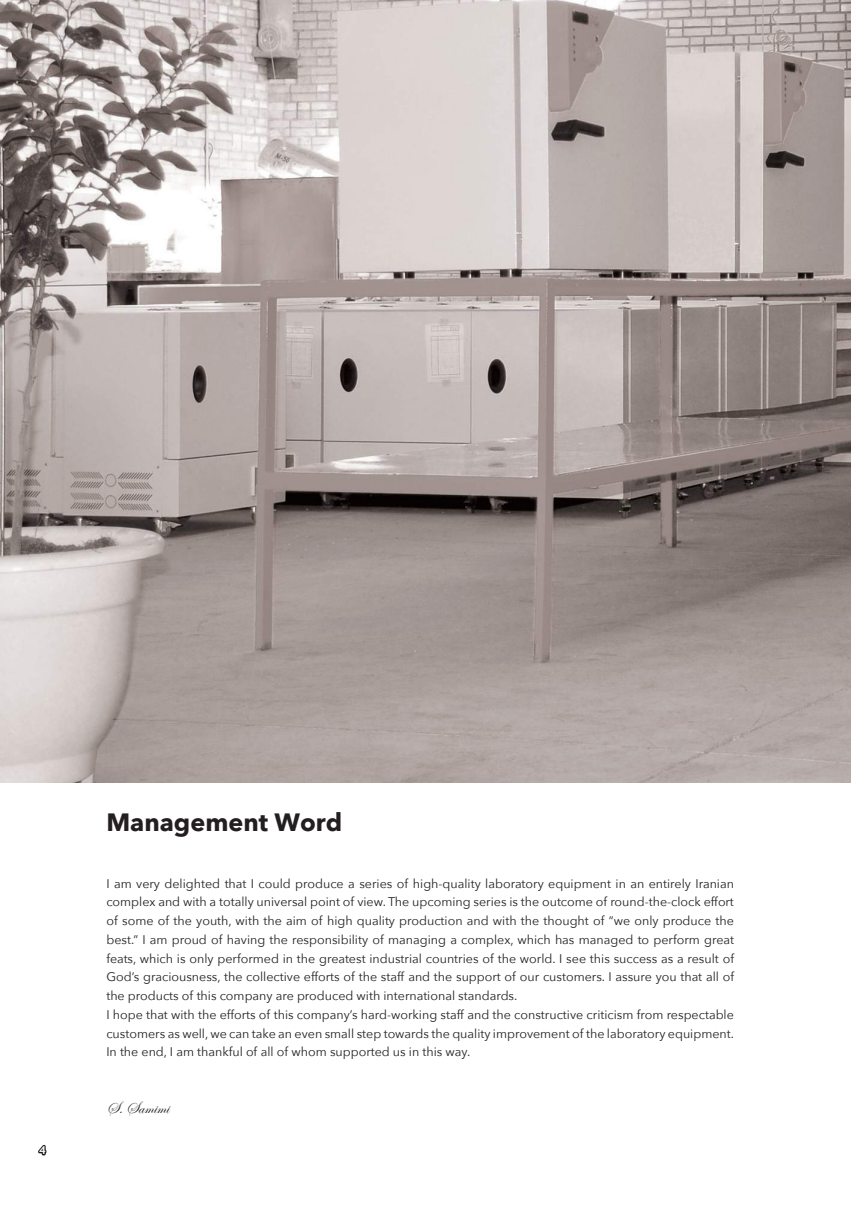
<style>
.page{position:relative;width:851px;height:1205px;background:#fff}
.page>*{position:absolute;margin:0;border:0;box-sizing:border-box;transform-origin:0 0}
.t1{font:700 25px "Avenir Next";color:#231f20}
.t2{font:17.5px "Edwardian Script ITC";color:#231f20}
.t3{font:12.5px/18.8px "Avenir Next";color:#231f20}
.t4{font:700 11.25px "Trebuchet MS";color:#fff}
</style>
<div class="page">
<svg style="left:38px;top:1144px;width:9px;height:12px"></svg>
<img style="left:0;top:0;width:850px;height:782px">
<p class="t4" style="left:39px;top:1143px;width:8px">4</p>
<h1 class="t1" style="left:106px;top:807px;width:237px">Management Word</h1>
<p class="t3" style="left:106px;top:874px;width:629px">I am very delighted that I could produce a series of high-quality laboratory equipment in an entirely Iranian complex and with a totally universal point of view. The upcoming series is the outcome of round-the-clock effort of some of the youth, with the aim of high quality production and with the thought of “we only produce the best.” I am proud of having the responsibility of managing a complex, which has managed to perform great feats, which is only performed in the greatest industrial countries of the world. I see this success as a result of God’s graciousness, the collective efforts of the staff and the support of our customers. I assure you that all of the products of this company are produced with international standards.<br>I hope that with the efforts of this company’s hard-working staff and the constructive criticism from respectable customers as well, we can take an even small step towards the quality improvement of the laboratory equipment.<br>In the end, I am thankful of all of whom supported us in this way.</p>
<h2 class="t2" style="left:106px;top:1097px;width:64px">S. Samimi</h2>
</div>
